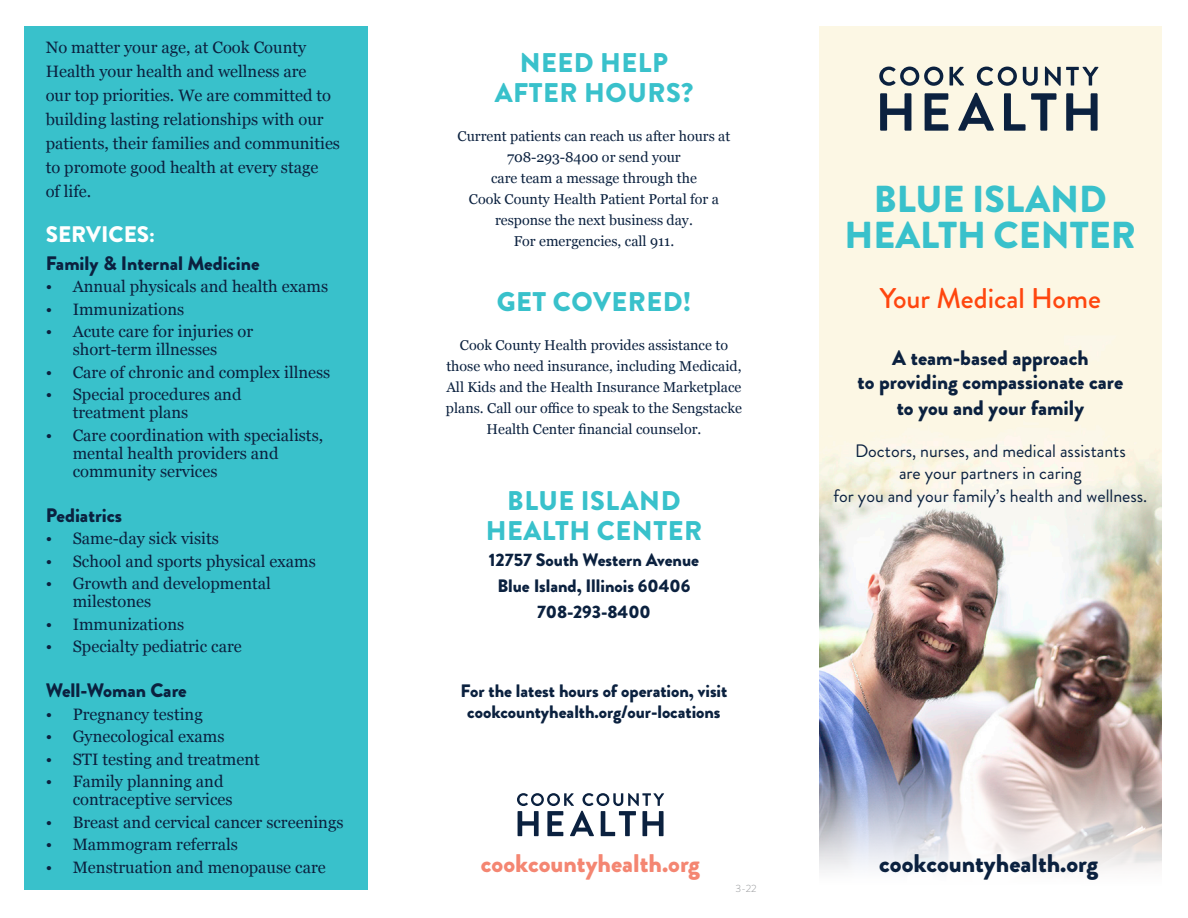
<style>
.page{position:relative;width:1188px;height:918px;background:#fff}
.page>*{position:absolute;margin:0;border:0;box-sizing:border-box;transform-origin:0 0}
.t1{font:900 37.5px/36px "Brandon Grotesque";color:#39c1cb;text-align:center}
.t2{font:500 28.5px "Brandon Grotesque";color:#ff460f}
.t3{font:900 27px/30px "Brandon Grotesque";letter-spacing:.02em;color:#39c1cb;text-align:center}
.t4{font:900 25.5px "Brandon Grotesque";color:#f48672}
.t5{font:900 25.5px "Brandon Grotesque";color:#0b213f}
.t6{font:900 22.5px "Brandon Grotesque";color:#fff}
.t7{font:900 21px/24.8px "Brandon Grotesque";color:#0b213f;text-align:center}
.t8{font:900 19.5px "Brandon Grotesque";color:#0b213f}
.t9{font:900 18px/26.1px "Brandon Grotesque";color:#0b213f;text-align:center}
.t10{font:18px/22.5px "Brandon Grotesque";color:#0b213f;text-align:center}
.t11{font:16.5px/24px "Georgia";color:#0b213f}
.t12{font:14.25px/21px "Georgia";color:#0b213f;text-align:center}
.t13{font:300 10.5px "Brandon Grotesque";color:#939598}
</style>
<div class="page">
<img style="left:820px;top:26px;width:341px;height:724px">
<div style="left:25px;top:26px;width:343px;height:864px;background:#39c1cb"></div>
<svg style="left:517px;top:793px;width:147px;height:43px"></svg>
<img style="left:819px;top:750px;width:343px;height:122px">
<svg style="left:879px;top:67px;width:64px;height:19px"></svg>
<svg style="left:950px;top:67px;width:14px;height:19px"></svg>
<svg style="left:977px;top:67px;width:40px;height:19px"></svg>
<svg style="left:1023px;top:67px;width:15px;height:19px"></svg>
<svg style="left:1045px;top:67px;width:54px;height:19px"></svg>
<svg style="left:880px;top:93px;width:31px;height:38px"></svg>
<svg style="left:925px;top:93px;width:23px;height:38px"></svg>
<svg style="left:958px;top:93px;width:36px;height:38px"></svg>
<svg style="left:1004px;top:93px;width:52px;height:38px"></svg>
<svg style="left:1066px;top:93px;width:32px;height:38px"></svg>
<p class="t11" style="left:46px;top:34px;width:296px">No matter your age, at Cook County Health your health and wellness are<br>our top priorities. We are committed to building lasting relationships with our patients, their families and communities to promote good health at every stage<br>of life.</p>
<h3 class="t6" style="left:46px;top:218px;width:111px">SERVICES:</h3>
<p class="t8" style="left:46px;top:249px;width:216px">Family &amp; Internal Medicine</p>
<p class="t11" style="left:46px;top:274px;width:284px">• Annual physicals and health exams</p>
<p class="t11" style="left:46px;top:296px;width:140px">• Immunizations</p>
<p class="t11" style="left:46px;top:322px;width:209px;line-height:18px;text-align:center">• Acute care for injuries or short-term illnesses</p>
<p class="t11" style="left:46px;top:359px;width:286px">• Care of chronic and complex illness</p>
<p class="t11" style="left:73px;top:385px;width:170px;line-height:18px;text-indent:-27px">• Special procedures and treatment plans</p>
<p class="t11" style="left:73px;top:425px;width:252px;line-height:18px;text-indent:-27px">• Care coordination with specialists, mental health providers and community services</p>
<p class="t8" style="left:46px;top:501px;width:78px">Pediatrics</p>
<p class="t11" style="left:46px;top:526px;width:175px">• Same-day sick visits</p>
<p class="t11" style="left:46px;top:548px;width:272px">• School and sports physical exams</p>
<p class="t11" style="left:73px;top:574px;width:200px;line-height:18px;text-indent:-27px">• Growth and developmental milestones</p>
<p class="t11" style="left:46px;top:611px;width:140px">• Immunizations</p>
<p class="t11" style="left:46px;top:634px;width:198px">• Specialty pediatric care</p>
<p class="t8" style="left:46px;top:677px;width:143px">Well-Woman Care</p>
<p class="t11" style="left:46px;top:701px;width:159px">• Pregnancy testing</p>
<p class="t11" style="left:46px;top:724px;width:180px">• Gynecological exams</p>
<p class="t11" style="left:46px;top:746px;width:216px">• STI testing and treatment</p>
<p class="t11" style="left:73px;top:772px;width:161px;line-height:18px;text-indent:-27px">• Family planning and contraceptive services</p>
<p class="t11" style="left:46px;top:809px;width:299px">• Breast and cervical cancer screenings</p>
<p class="t11" style="left:46px;top:832px;width:194px">• Mammogram referrals</p>
<p class="t11" style="left:46px;top:854px;width:282px">• Menstruation and menopause care</p>
<h3 class="t3" style="left:495px;top:48px;width:200px">NEED HELP<br>AFTER HOURS?</h3>
<p class="t12" style="left:458px;top:125px;width:274px">Current patients can reach us after hours at 708-293-8400 or send your<br>care team a message through the<br>Cook County Health Patient Portal for a response the next business day.<br>For emergencies, call 911.</p>
<h3 class="t3" style="left:497px;top:287px;width:196px">GET COVERED!</h3>
<p class="t12" style="left:446px;top:334px;width:297px">Cook County Health provides assistance to those who need insurance, including Medicaid, All Kids and the Health Insurance Marketplace plans. Call our office to speak to the Sengstacke Health Center financial counselor.</p>
<h3 class="t3" style="left:486px;top:486px;width:218px">BLUE ISLAND<br>HEALTH CENTER</h3>
<p class="t9" style="left:489px;top:547px;width:212px">12757 South Western Avenue<br>Blue Island, Illinois 60406<br>708-293-8400</p>
<p class="t9" style="left:461px;top:680px;width:268px;line-height:21.6px">For the latest hours of operation, visit cookcountyhealth.org/our-locations</p>
<h3 class="t4" style="left:481px;top:845px;width:221px">cookcountyhealth.org</h3>
<p class="t13" style="left:735px;top:881px;width:23px">3-22</p>
<h1 class="t1" style="left:845px;top:182px;width:293px">BLUE ISLAND<br>HEALTH CENTER</h1>
<h2 class="t2" style="left:880px;top:278px;width:222px">Your Medical Home</h2>
<p class="t7" style="left:858px;top:346px;width:267px">A team-based approach<br>to providing compassionate care to you and your family</p>
<p class="t10" style="left:834px;top:440px;width:315px">Doctors, nurses, and medical assistants<br>are your partners in caring<br>for you and your family’s health and wellness.</p>
<h3 class="t5" style="left:879px;top:845px;width:221px">cookcountyhealth.org</h3>
</div>
